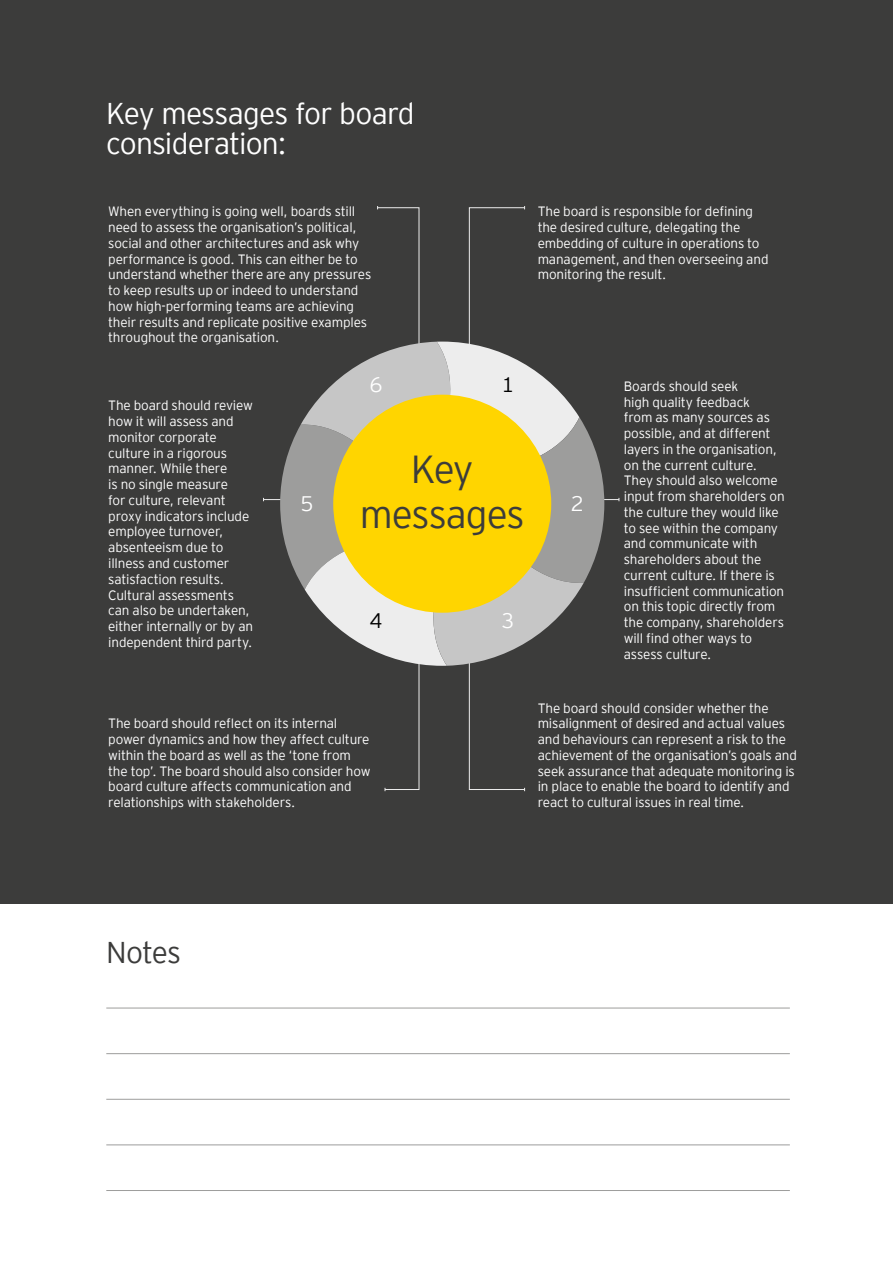
<style>
.page{position:relative;width:893px;height:1263px;background:#fff}
.page>*{position:absolute;margin:0;border:0;box-sizing:border-box;transform-origin:0 0}
.t1{font:300 39px/45px "EY Interstate";letter-spacing:-.03em;color:#3c3c3b;text-align:center}
.t2{font:300 30px/30px "EY Interstate";letter-spacing:-.03em;color:#fff}
.t3{font:300 30px "EY Interstate";letter-spacing:-.035em;color:#3c3c3b}
.t4{font:300 21px "EY Interstate";color:#fff}
.t5{font:300 21px "EY Interstate";color:#000}
.t6{font:300 13.5px/15.8px "EY Interstate";letter-spacing:-.015em;color:#fff}
</style>
<div class="page">
<div style="left:0;top:0;width:893px;height:904px;background:#3c3c3b"></div>
<hr style="left:106px;top:1008px;width:684px;height:1px;background:#9d9d9c">
<hr style="left:106px;top:1053px;width:684px;height:1px;background:#9d9d9c">
<hr style="left:106px;top:1099px;width:684px;height:1px;background:#9d9d9c">
<hr style="left:106px;top:1144px;width:684px;height:1px;background:#9d9d9c">
<hr style="left:106px;top:1190px;width:684px;height:1px;background:#9d9d9c">
<svg style="left:263px;top:206px;width:357px;height:585px"></svg>
<div style="left:333px;top:395px;width:218px;height:218px;background:#ffd500;border-radius:50%"></div>
<h2 class="t2" style="left:106px;top:97px;width:310px">Key messages for board consideration:</h2>
<p class="t6" style="left:108px;top:203px;width:265px">When everything is going well, boards still need to assess the organisation’s political, social and other architectures and ask why performance is good. This can either be to understand whether there are any pressures to keep results up or indeed to understand how high-performing teams are achieving their results and replicate positive examples throughout the organisation.</p>
<p class="t6" style="left:538px;top:203px;width:232px">The board is responsible for defining the desired culture, delegating the embedding of culture in operations to management, and then overseeing and monitoring the result.</p>
<p class="t6" style="left:108px;top:397px;width:147px">The board should review how it will assess and monitor corporate culture in a rigorous manner. While there<br>is no single measure<br>for culture, relevant proxy indicators include employee turnover, absenteeism due to illness and customer satisfaction results.<br>Cultural assessments can also be undertaken, either internally or by an independent third party.</p>
<h3 class="t4" style="left:301px;top:489px;width:15px">5</h3>
<h3 class="t4" style="left:369px;top:370px;width:15px">6</h3>
<h3 class="t5" style="left:501px;top:370px;width:15px">1</h3>
<h1 class="t1" style="left:360px;top:444px;width:166px">Key messages</h1>
<h3 class="t5" style="left:369px;top:606px;width:15px">4</h3>
<h3 class="t4" style="left:501px;top:606px;width:15px">3</h3>
<h3 class="t4" style="left:571px;top:489px;width:15px">2</h3>
<p class="t6" style="left:624px;top:377px;width:162px">Boards should seek<br>high quality feedback<br>from as many sources as possible, and at different layers in the organisation, on the current culture.<br>They should also welcome input from shareholders on the culture they would like to see within the company and communicate with shareholders about the current culture. If there is insufficient communication on this topic directly from the company, shareholders will find other ways to assess culture.</p>
<p class="t6" style="left:108px;top:715px;width:264px">The board should reflect on its internal power dynamics and how they affect culture within the board as well as the ‘tone from the top’. The board should also consider how board culture affects communication and relationships with stakeholders.</p>
<p class="t6" style="left:538px;top:699px;width:261px">The board should consider whether the misalignment of desired and actual values and behaviours can represent a risk to the achievement of the organisation’s goals and seek assurance that adequate monitoring is in place to enable the board to identify and react to cultural issues in real time.</p>
<h2 class="t3" style="left:106px;top:931px;width:76px">Notes</h2>
</div>
